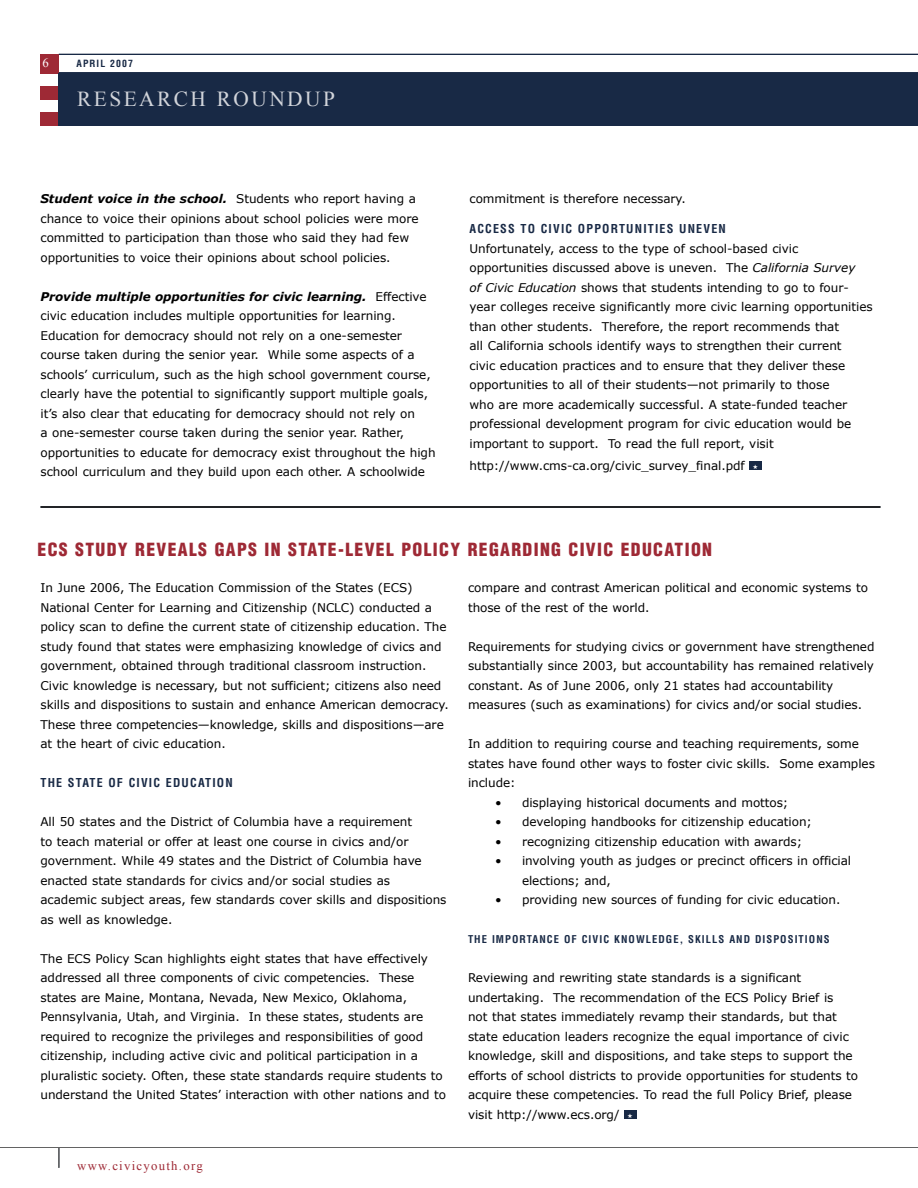
<style>
.page{position:relative;width:918px;height:1188px;background:#fff}
.page>*{position:absolute;margin:0;border:0;box-sizing:border-box;transform-origin:0 0}
.t1{font:21.3px "Times New Roman";letter-spacing:.115em;color:#d1d4da}
.t2{font:900 condensed 17.7px "Helvetica LT Std";letter-spacing:.075em;color:#9e2935}
.t3{font:12.75px "Times New Roman";letter-spacing:.1em;color:#9e2935}
.t4{font:12.75px "Times New Roman";color:#fff}
.t5{font:12px/19.5px "Verdana";letter-spacing:-.005em;color:#000}
.t6{font:700 condensed 12px "Helvetica LT Std";letter-spacing:.1em;color:#182945}
.t7{font:700 condensed 10.5px "Helvetica LT Std";letter-spacing:.1em;color:#182945}
.t8{font:700 condensed 9.75px "Helvetica LT Std";letter-spacing:.115em;color:#182945}
.t9{font:700 9px "Verdana";color:#fff}
.s1{font-weight:700;font-style:italic}
.s2{font-style:italic}
</style>
<div class="page">
<svg style="left:58px;top:1148px;width:1px;height:20px"></svg>
<div style="left:40px;top:54px;width:19px;height:19px;background:#9e2935"></div>
<hr style="left:0;top:1147px;width:918px;height:1px;background:#636363">
<hr style="left:59px;top:72px;width:859px;height:1px;background:#182945">
<hr style="left:59px;top:54px;width:859px;height:1px;background:#182945">
<div style="left:40px;top:113px;width:19px;height:13px;background:#9e2935"></div>
<div style="left:40px;top:86px;width:19px;height:13px;background:#9e2935"></div>
<div style="left:59px;top:73px;width:859px;height:53px;background:#182945"></div>
<div style="left:624px;top:1110px;width:12px;height:9px;background:#182945"></div>
<div style="left:749px;top:461px;width:13px;height:9px;background:#182945"></div>
<hr style="left:40px;top:506px;width:840px;height:2px;background:#000">
<p class="t4" style="left:42px;top:54px;width:8px">6</p>
<p class="t9" style="left:46px;top:58px;width:8px">6</p>
<p class="t8" style="left:77px;top:57px;width:58px">APRIL 2007</p>
<h1 class="t1" style="left:77px;top:84px;width:259px">RESEARCH ROUNDUP</h1>
<p class="t5" style="left:40px;top:189px;width:380px"><span class="s1">Student voice in the school.</span> Students who report having a chance to voice their opinions about school policies were more committed to participation than those who said they had few opportunities to voice their opinions about school policies.</p>
<p class="t5" style="left:40px;top:286px;width:397px"><span class="s1">Provide multiple opportunities for civic learning.</span> Effective civic education includes multiple opportunities for learning.<br>Education for democracy should not rely on a one-semester course taken during the senior year. While some aspects of a schools’ curriculum, such as the high school government course, clearly have the potential to significantly support multiple goals, it’s also clear that educating for democracy should not rely on<br>a one-semester course taken during the senior year. Rather, opportunities to educate for democracy exist throughout the high school curriculum and they build upon each other. A schoolwide</p>
<p class="t5" style="left:470px;top:189px;width:218px">commitment is therefore necessary.</p>
<p class="t6" style="left:470px;top:221px;width:258px">ACCESS TO CIVIC OPPORTUNITIES UNEVEN</p>
<p class="t5" style="left:470px;top:238px;width:405px">Unfortunately, access to the type of school-based civic opportunities discussed above is uneven. The <span class="s2">California Survey<br>of Civic Education</span> shows that students intending to go to four&shy;year colleges receive significantly more civic learning opportunities than other students. Therefore, the report recommends that<br>all California schools identify ways to strengthen their current<br>civic education practices and to ensure that they deliver these opportunities to all of their students—not primarily to those<br>who are more academically successful. A state-funded teacher professional development program for civic education would be important to support. To read the full report, visit</p>
<p class="t5" style="left:470px;top:455px;width:277px">http://www.cms-ca.org/civic_survey_final.pdf</p>
<h2 class="t2" style="left:38px;top:539px;width:676px">ECS STUDY REVEALS GAPS IN STATE-LEVEL POLICY REGARDING CIVIC EDUCATION</h2>
<p class="t5" style="left:40px;top:578px;width:410px">In June 2006, The Education Commission of the States (ECS)<br>National Center for Learning and Citizenship (NCLC) conducted a policy scan to define the current state of citizenship education. The study found that states were emphasizing knowledge of civics and government, obtained through traditional classroom instruction.<br>Civic knowledge is necessary, but not sufficient; citizens also need skills and dispositions to sustain and enhance American democracy.<br>These three competencies—knowledge, skills and dispositions—are at the heart of civic education.</p>
<p class="t6" style="left:40px;top:775px;width:194px">THE STATE OF CIVIC EDUCATION</p>
<p class="t5" style="left:40px;top:812px;width:408px">All 50 states and the District of Columbia have a requirement<br>to teach material or offer at least one course in civics and/or government. While 49 states and the District of Columbia have enacted state standards for civics and/or social studies as academic subject areas, few standards cover skills and dispositions as well as knowledge.</p>
<p class="t5" style="left:40px;top:948px;width:407px">The ECS Policy Scan highlights eight states that have effectively addressed all three components of civic competencies. These states are Maine, Montana, Nevada, New Mexico, Oklahoma, Pennsylvania, Utah, and Virginia. In these states, students are required to recognize the privileges and responsibilities of good citizenship, including active civic and political participation in a pluralistic society. Often, these state standards require students to understand the United States’ interaction with other nations and to</p>
<p class="t5" style="left:468px;top:578px;width:401px">compare and contrast American political and economic systems to those of the rest of the world.</p>
<p class="t5" style="left:468px;top:636px;width:408px">Requirements for studying civics or government have strengthened substantially since 2003, but accountability has remained relatively constant. As of June 2006, only 21 states had accountability measures (such as examinations) for civics and/or social studies.</p>
<p class="t5" style="left:468px;top:734px;width:408px">In addition to requiring course and teaching requirements, some states have found other ways to foster civic skills. Some examples include:</p>
<p class="t5" style="left:495px;top:792px;width:295px">• displaying historical documents and mottos;</p>
<p class="t5" style="left:495px;top:812px;width:319px">• developing handbooks for citizenship education;</p>
<p class="t5" style="left:495px;top:831px;width:309px">• recognizing citizenship education with awards;</p>
<p class="t5" style="left:522px;top:851px;width:331px;text-indent:-27px">• involving youth as judges or precinct officers in official elections; and,</p>
<p class="t5" style="left:495px;top:890px;width:347px">• providing new sources of funding for civic education.</p>
<p class="t7" style="left:468px;top:933px;width:363px">THE IMPORTANCE OF CIVIC KNOWLEDGE, SKILLS AND DISPOSITIONS</p>
<p class="t5" style="left:468px;top:968px;width:392px">Reviewing and rewriting state standards is a significant undertaking. The recommendation of the ECS Policy Brief is<br>not that states immediately revamp their standards, but that state education leaders recognize the equal importance of civic knowledge, skill and dispositions, and take steps to support the efforts of school districts to provide opportunities for students to acquire these competencies. To read the full Policy Brief, please visit http://www.ecs.org/</p>
<p class="t3" style="left:77px;top:1157px;width:127px">www.civicyouth.org</p>
</div>
